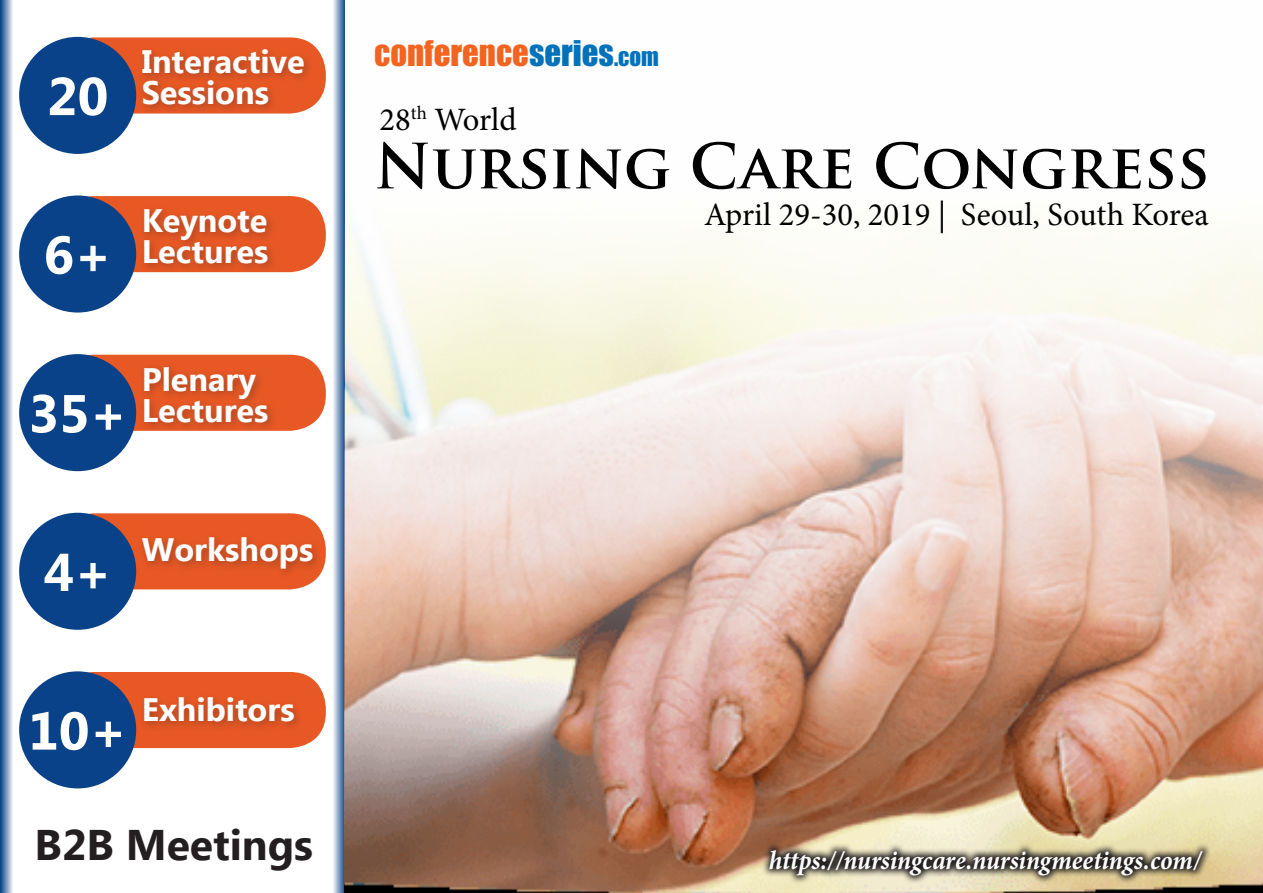
<style>
.page{position:relative;width:1263px;height:893px;background:#fff}
.page>*{position:absolute;margin:0;border:0;box-sizing:border-box;transform-origin:0 0}
.t1{font:700 60.6px "Trajan Pro";color:#000}
.t2{font:700 53.25px "Ebrima";color:#fff}
.t3{font:700 42.75px "Ebrima";color:#231f20}
.t4{font:32.7px "Impact";color:#f36421}
.t5{font:32.55px "Minion Pro";color:#000}
.t6{font:700 32.4px/30.9px "Ebrima";color:#fff}
.t7{font:italic 700 26.85px "Minion Pro";letter-spacing:-.005em;color:#fff;scale:.95 1}
.s1{color:#0072bc}
.s2{font-size:22.95px;color:#0072bc}
</style>
<div class="page">
<div style="left:58px;top:37px;width:268px;height:77px;background:#e75824;border-radius:36px"></div>
<div style="left:19px;top:37px;width:117px;height:117px;background:#094288;border-radius:50%"></div>
<div style="left:138px;top:45px;width:176px;height:69px;background:#231f20;opacity:.3"></div>
<div style="left:58px;top:196px;width:268px;height:76px;background:#e75824;border-radius:36px"></div>
<div style="left:19px;top:195px;width:117px;height:118px;background:#094288;border-radius:50%"></div>
<div style="left:139px;top:205px;width:139px;height:68px;background:#231f20;opacity:.3"></div>
<div style="left:58px;top:355px;width:268px;height:76px;background:#e75824;border-radius:36px"></div>
<div style="left:19px;top:354px;width:117px;height:117px;background:#094288;border-radius:50%"></div>
<div style="left:139px;top:362px;width:139px;height:70px;background:#231f20;opacity:.3"></div>
<div style="left:58px;top:513px;width:268px;height:76px;background:#e75824;border-radius:36px"></div>
<div style="left:19px;top:513px;width:117px;height:117px;background:#094288;border-radius:50%"></div>
<div style="left:138px;top:533px;width:184px;height:46px;background:#231f20;opacity:.3"></div>
<div style="left:58px;top:672px;width:268px;height:76px;background:#e75824;border-radius:36px"></div>
<div style="left:19px;top:671px;width:117px;height:117px;background:#094288;border-radius:50%"></div>
<div style="left:139px;top:693px;width:164px;height:39px;background:#231f20;opacity:.3"></div>
<svg style="left:0;top:0;width:13px;height:893px;background:#7a99be"></svg>
<svg style="left:333px;top:0;width:12px;height:893px;background:#8da7c8"></svg>
<img style="left:345px;top:234px;width:918px;height:659px">
<svg style="left:761px;top:841px;width:450px;height:43px;background:#988e76"></svg>
<h2 class="t2" style="left:47px;top:57px;width:63px">20</h2>
<p class="t6" style="left:142px;top:48px;width:165px">Interactive<br>Sessions</p>
<h2 class="t2" style="left:44px;top:215px;width:70px">6+</h2>
<p class="t6" style="left:142px;top:207px;width:128px">Keynote<br>Lectures</p>
<h2 class="t2" style="left:28px;top:374px;width:100px">35+</h2>
<p class="t6" style="left:142px;top:365px;width:128px">Plenary<br>Lectures</p>
<h2 class="t2" style="left:44px;top:532px;width:70px">4+</h2>
<p class="t6" style="left:142px;top:536px;width:173px">Workshops</p>
<h2 class="t2" style="left:28px;top:691px;width:100px">10+</h2>
<p class="t6" style="left:142px;top:696px;width:154px">Exhibitors</p>
<h3 class="t3" style="left:35px;top:813px;width:280px">B2B Meetings</h3>
<p class="t4" style="left:374px;top:28px;width:286px">CONFERENCE<span class="s1">SERIES</span><span class="s2">.COM</span></p>
<p class="t5" style="left:380px;top:98px;width:138px">28<sup>th</sup> World</p>
<p class="t1" style="left:374px;top:129px;width:837px">Nursing Care Congress</p>
<p class="t5" style="left:704px;top:193px;width:506px">April 29-30, 2019 | Seoul, South Korea</p>
<p class="t7" style="left:769px;top:841px;width:456px">https://nursingcare.nursingmeetings.com/</p>
</div>
